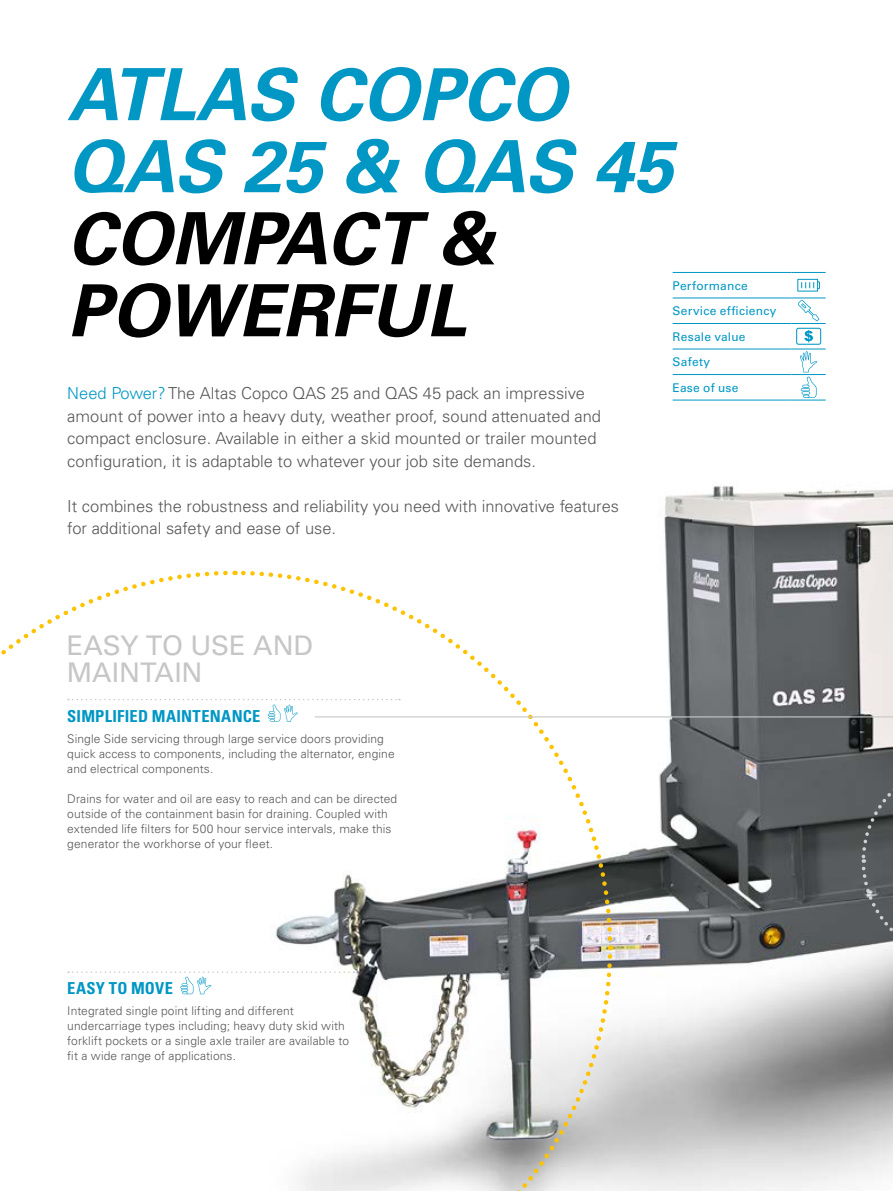
<style>
.page{position:relative;width:893px;height:1191px;background:#fff}
.page>*{position:absolute;margin:0;border:0;box-sizing:border-box;transform-origin:0 0}
.HEADLINE_level_1{font:italic 700 72px "Univers LT Std";color:#0097c4}
.HEADLINE_level_1-2{font:italic 700 72px/72px "Univers LT Std";color:#000}
.L-TITLE-INSIDE{font:27px/27px "Univers LT Std";letter-spacing:-.005em;color:#c6c6c6}
.t1{font:300 16.5px/22.5px "Univers LT Std";color:#575756}
.L-BODY-TITLE-INSIDE{font:700 condensed 16.5px "Univers LT Std";letter-spacing:.015em;color:#0097c4}
.L-BODY_TEXT{font:300 12px/15px "Univers LT Std";letter-spacing:.01em;color:#575756}
.L-BODY_TITLE{font:12px "Univers LT Std";letter-spacing:.02em;color:#0097c4}
.s1{color:#0097c4}
</style>
<div class="page">
<img style="left:290px;top:486px;width:603px;height:705px">
<svg style="left:860px;top:758px;width:33px;height:205px"></svg>
<svg style="left:240px;top:947px;width:374px;height:244px"></svg>
<svg style="left:235px;top:568px;width:379px;height:375px"></svg>
<svg style="left:1px;top:570px;width:227px;height:130px"></svg>
<svg style="left:67px;top:971px;width:166px;height:24px"></svg>
<svg style="left:68px;top:667px;width:825px;height:54px"></svg>
<hr style="left:673px;top:272px;width:119px;height:1px;background:#0097c4">
<hr style="left:792px;top:272px;width:34px;height:1px;background:#0097c4">
<hr style="left:673px;top:297px;width:119px;height:1px;background:#0097c4">
<hr style="left:792px;top:297px;width:34px;height:1px;background:#0097c4">
<hr style="left:673px;top:323px;width:119px;height:1px;background:#0097c4">
<hr style="left:792px;top:323px;width:34px;height:1px;background:#0097c4">
<hr style="left:673px;top:349px;width:119px;height:1px;background:#0097c4">
<hr style="left:792px;top:349px;width:34px;height:1px;background:#0097c4">
<hr style="left:673px;top:374px;width:119px;height:1px;background:#0097c4">
<hr style="left:792px;top:374px;width:34px;height:1px;background:#0097c4">
<hr style="left:673px;top:400px;width:119px;height:1px;background:#0097c4">
<hr style="left:792px;top:400px;width:34px;height:1px;background:#0097c4">
<svg style="left:797px;top:279px;width:23px;height:12px"></svg>
<svg style="left:798px;top:300px;width:21px;height:21px"></svg>
<svg style="left:796px;top:328px;width:25px;height:17px"></svg>
<svg style="left:800px;top:351px;width:17px;height:47px"></svg>
<p class="HEADLINE_level_1" style="left:67px;top:53px;width:500px">ATLAS COPCO</p>
<p class="HEADLINE_level_1" style="left:67px;top:125px;width:607px">QAS 25 &amp; QAS 45</p>
<p class="HEADLINE_level_1-2" style="left:67px;top:204px;width:429px">COMPACT &amp;<br>POWERFUL</p>
<p class="L-BODY_TITLE" style="left:673px;top:278px;width:77px">Performance</p>
<p class="L-BODY_TITLE" style="left:673px;top:304px;width:105px">Service efficiency</p>
<p class="L-BODY_TITLE" style="left:673px;top:329px;width:74px">Resale value</p>
<p class="L-BODY_TITLE" style="left:673px;top:355px;width:39px">Safety</p>
<p class="L-BODY_TITLE" style="left:673px;top:380px;width:68px">Ease of use</p>
<p class="t1" style="left:67px;top:382px;width:535px"><span class="s1">Need Power?</span> The Altas Copco QAS 25 and QAS 45 pack an impressive amount of power into a heavy duty, weather proof, sound attenuated and compact enclosure. Available in either a skid mounted or trailer mounted configuration, it is adaptable to whatever your job site demands.</p>
<p class="t1" style="left:67px;top:494px;width:553px">It combines the robustness and reliability you need with innovative features for additional safety and ease of use.</p>
<p class="L-TITLE-INSIDE" style="left:67px;top:632px;width:248px">EASY TO USE AND<br>MAINTAIN</p>
<p class="L-BODY-TITLE-INSIDE" style="left:67px;top:705px;width:195px">SIMPLIFIED MAINTENANCE</p>
<p class="L-BODY_TEXT" style="left:67px;top:731px;width:329px">Single Side servicing through large service doors providing quick access to components, including the alternator, engine and electrical components.</p>
<p class="L-BODY_TEXT" style="left:67px;top:791px;width:331px">Drains for water and oil are easy to reach and can be directed outside of the containment basin for draining. Coupled with extended life filters for 500 hour service intervals, make this generator the workhorse of your fleet.</p>
<p class="L-BODY-TITLE-INSIDE" style="left:67px;top:978px;width:107px">EASY TO MOVE</p>
<p class="L-BODY_TEXT" style="left:67px;top:1003px;width:283px">Integrated single point lifting and different undercarriage types including; heavy duty skid with forklift pockets or a single axle trailer are available to fit a wide range of applications.</p>
</div>
